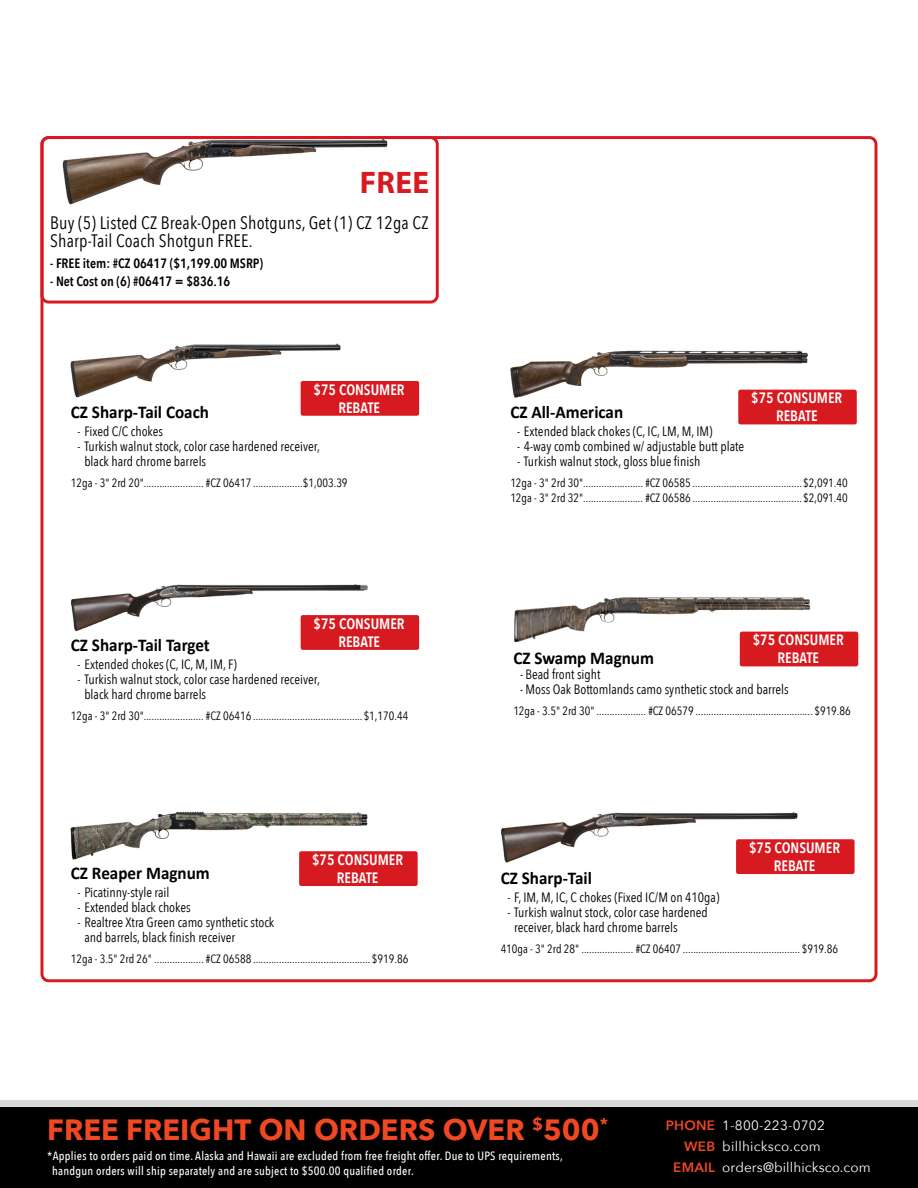
<style>
.page{position:relative;width:918px;height:1188px;background:#fff}
.page>*{position:absolute;margin:0;border:0;box-sizing:border-box;transform-origin:0 0}
.t1{font:700 31.2px "Myriad Pro";color:#d71920}
.t2{font:700 29.25px "Avenir Next";color:#ef4823}
.Product_Title{font:700 18px "Calibri";color:#000;scale:.95 1}
.t3{font:18px/18px "Avenir Next Condensed";letter-spacing:.01em;color:#000}
.t4{font:600 15px/18px "Avenir Next Condensed";color:#fff;text-align:center}
.Product_Features_-_Next{font:13.5px "Avenir Next Condensed";color:#000}
.Product_Features_-_First{font:13.5px "Avenir Next Condensed";color:#000}
.t5{font:13.5px "Avenir Next";letter-spacing:.015em;color:#fff}
.t6{font:600 13.5px "Avenir Next Condensed";color:#000}
.Product_Description_-_First__Sale{font:12px "Avenir Next Condensed";color:#000}
.Product_Description_-_Next__Sale{font:12px "Avenir Next Condensed";color:#000}
.t7{font:500 12px/15px "Avenir Next Condensed";letter-spacing:.02em;color:#fff}
.s1{font-weight:600;color:#ef4823}
</style>
<div class="page">
<div style="left:0;top:1107px;width:918px;height:81px;background:#000"></div>
<div style="left:0;top:1100px;width:918px;height:7px;background:#dbd9d6"></div>
<img style="left:63px;top:140px;width:324px;height:64px">
<div style="left:40px;top:136px;width:399px;height:168px;border:3px solid #d71920;border-radius:7px"></div>
<img style="left:501px;top:812px;width:297px;height:51px">
<img style="left:71px;top:584px;width:297px;height:47px">
<img style="left:71px;top:344px;width:270px;height:54px">
<img style="left:510px;top:350px;width:297px;height:48px">
<img style="left:514px;top:597px;width:296px;height:46px">
<img style="left:71px;top:812px;width:297px;height:47px">
<div style="left:300px;top:380px;width:120px;height:36px;background:#d71920;border-radius:3px"></div>
<div style="left:299px;top:379px;width:122px;height:38px;border:2px solid #fff;border-radius:3px"></div>
<div style="left:300px;top:614px;width:120px;height:37px;background:#d71920;border-radius:3px"></div>
<div style="left:299px;top:614px;width:122px;height:37px;border:2px solid #fff;border-radius:3px"></div>
<div style="left:298px;top:850px;width:120px;height:37px;background:#d71920;border-radius:3px"></div>
<div style="left:298px;top:850px;width:121px;height:38px;border:2px solid #fff;border-radius:3px"></div>
<div style="left:735px;top:839px;width:120px;height:36px;background:#d71920;border-radius:3px"></div>
<div style="left:735px;top:838px;width:121px;height:38px;border:2px solid #fff;border-radius:3px"></div>
<div style="left:739px;top:631px;width:120px;height:36px;background:#d71920;border-radius:3px"></div>
<div style="left:738px;top:630px;width:122px;height:38px;border:2px solid #fff;border-radius:3px"></div>
<div style="left:738px;top:389px;width:120px;height:36px;background:#d71920;border-radius:3px"></div>
<div style="left:737px;top:388px;width:121px;height:38px;border:2px solid #fff;border-radius:3px"></div>
<p class="t1" style="left:360px;top:162px;width:71px">FREE</p>
<p class="t3" style="left:50px;top:213px;width:380px">Buy (5) Listed CZ Break-Open Shotguns, Get (1) CZ 12ga CZ<br>Sharp-Tail Coach Shotgun FREE.</p>
<p class="t6" style="left:50px;top:252px;width:215px">- FREE item: #CZ 06417 ($1,199.00 MSRP)</p>
<p class="t6" style="left:50px;top:270px;width:182px">- Net Cost on (6) #06417 = $836.16</p>
<p class="t4" style="left:314px;top:380px;width:93px">$75 CONSUMER<br>REBATE</p>
<p class="Product_Title" style="left:71px;top:399px;width:147px">CZ Sharp-Tail Coach</p>
<p class="Product_Features_-_First" style="left:78px;top:420px;width:87px">- Fixed C/C chokes</p>
<p class="Product_Features_-_Next" style="left:78px;top:435px;width:244px">- Turkish walnut stock, color case hardened receiver,</p>
<p class="Product_Features_-_Next" style="left:84px;top:450px;width:123px">black hard chrome barrels</p>
<p class="Product_Description_-_First__Sale" style="left:71px;top:472px;width:278px">12ga - 3" 2rd 20"....................... #CZ 06417 ...................$1,003.39</p>
<p class="t4" style="left:314px;top:614px;width:93px">$75 CONSUMER<br>REBATE</p>
<p class="Product_Title" style="left:71px;top:632px;width:148px">CZ Sharp-Tail Target</p>
<p class="Product_Features_-_First" style="left:78px;top:652px;width:161px">- Extended chokes (C, IC, M, IM, F)</p>
<p class="Product_Features_-_First" style="left:78px;top:667px;width:244px">- Turkish walnut stock, color case hardened receiver,</p>
<p class="Product_Features_-_First" style="left:84px;top:682px;width:123px">black hard chrome barrels</p>
<p class="Product_Description_-_First__Sale" style="left:71px;top:705px;width:339px">12ga - 3" 2rd 30"....................... #CZ 06416 ..........................................$1,170.44</p>
<p class="t4" style="left:751px;top:389px;width:93px">$75 CONSUMER<br>REBATE</p>
<p class="Product_Title" style="left:510px;top:399px;width:120px">CZ All-American</p>
<p class="Product_Features_-_First" style="left:517px;top:420px;width:197px">- Extended black chokes (C, IC, LM, M, IM)</p>
<p class="Product_Features_-_Next" style="left:517px;top:435px;width:229px">- 4-way comb combined w/ adjustable butt plate</p>
<p class="Product_Features_-_Next" style="left:517px;top:450px;width:185px">- Turkish walnut stock, gloss blue finish</p>
<p class="Product_Description_-_First__Sale" style="left:510px;top:472px;width:339px">12ga - 3" 2rd 30"....................... #CZ 06585 ..........................................$2,091.40</p>
<p class="Product_Description_-_Next__Sale" style="left:510px;top:487px;width:339px">12ga - 3" 2rd 32"....................... #CZ 06586 ..........................................$2,091.40</p>
<p class="t4" style="left:753px;top:631px;width:93px">$75 CONSUMER<br>REBATE</p>
<p class="Product_Title" style="left:513px;top:645px;width:150px">CZ Swamp Magnum</p>
<p class="Product_Features_-_Next" style="left:520px;top:662px;width:82px">- Bead front sight</p>
<p class="Product_Features_-_Next" style="left:520px;top:677px;width:270px">- Moss Oak Bottomlands camo synthetic stock and barrels</p>
<p class="Product_Description_-_First__Sale" style="left:513px;top:700px;width:339px">12ga - 3.5" 2rd 30" ................... #CZ 06579 ............................................. $919.86</p>
<p class="t4" style="left:312px;top:850px;width:93px">$75 CONSUMER<br>REBATE</p>
<p class="t4" style="left:749px;top:838px;width:93px">$75 CONSUMER<br>REBATE</p>
<p class="Product_Title" style="left:71px;top:861px;width:148px">CZ Reaper Magnum</p>
<p class="Product_Features_-_First" style="left:78px;top:881px;width:93px">- Picatinny-style rail</p>
<p class="Product_Features_-_Next" style="left:78px;top:896px;width:115px">- Extended black chokes</p>
<p class="Product_Features_-_Next" style="left:78px;top:911px;width:198px">- Realtree Xtra Green camo synthetic stock</p>
<p class="Product_Features_-_Next" style="left:84px;top:926px;width:152px">and barrels, black finish receiver</p>
<p class="Product_Description_-_First__Sale" style="left:71px;top:949px;width:339px">12ga - 3.5" 2rd 26" ................... #CZ 06588 ............................................. $919.86</p>
<p class="Product_Title" style="left:501px;top:865px;width:98px">CZ Sharp-Tail</p>
<p class="Product_Features_-_First" style="left:507px;top:886px;width:213px">- F, IM, M, IC, C chokes (Fixed IC/M on 410ga)</p>
<p class="Product_Features_-_Next" style="left:507px;top:901px;width:202px">- Turkish walnut stock, color case hardened</p>
<p class="Product_Features_-_Next" style="left:514px;top:916px;width:165px">receiver, black hard chrome barrels</p>
<p class="Product_Description_-_Next__Sale" style="left:501px;top:939px;width:339px">410ga - 3" 2rd 28" .................... #CZ 06407 ............................................. $919.86</p>
<h2 class="t2" style="left:47px;top:1105px;width:562px">FREE FREIGHT ON ORDERS OVER <sup>$</sup>500<sup>*</sup></h2>
<p class="t7" style="left:52px;top:1148px;width:512px;text-indent:-5px">*Applies to orders paid on time. Alaska and Hawaii are excluded from free freight offer. Due to UPS requirements, handgun orders will ship separately and are subject to $500.00 qualified order.</p>
<p class="t5" style="left:666px;top:1114px;width:161px"><span class="s1">PHONE</span> 1-800-223-0702</p>
<p class="t5" style="left:684px;top:1135px;width:138px"><span class="s1">WEB</span> billhicksco.com</p>
<p class="t5" style="left:673px;top:1156px;width:199px"><span class="s1">EMAIL</span> orders@billhicksco.com</p>
</div>
